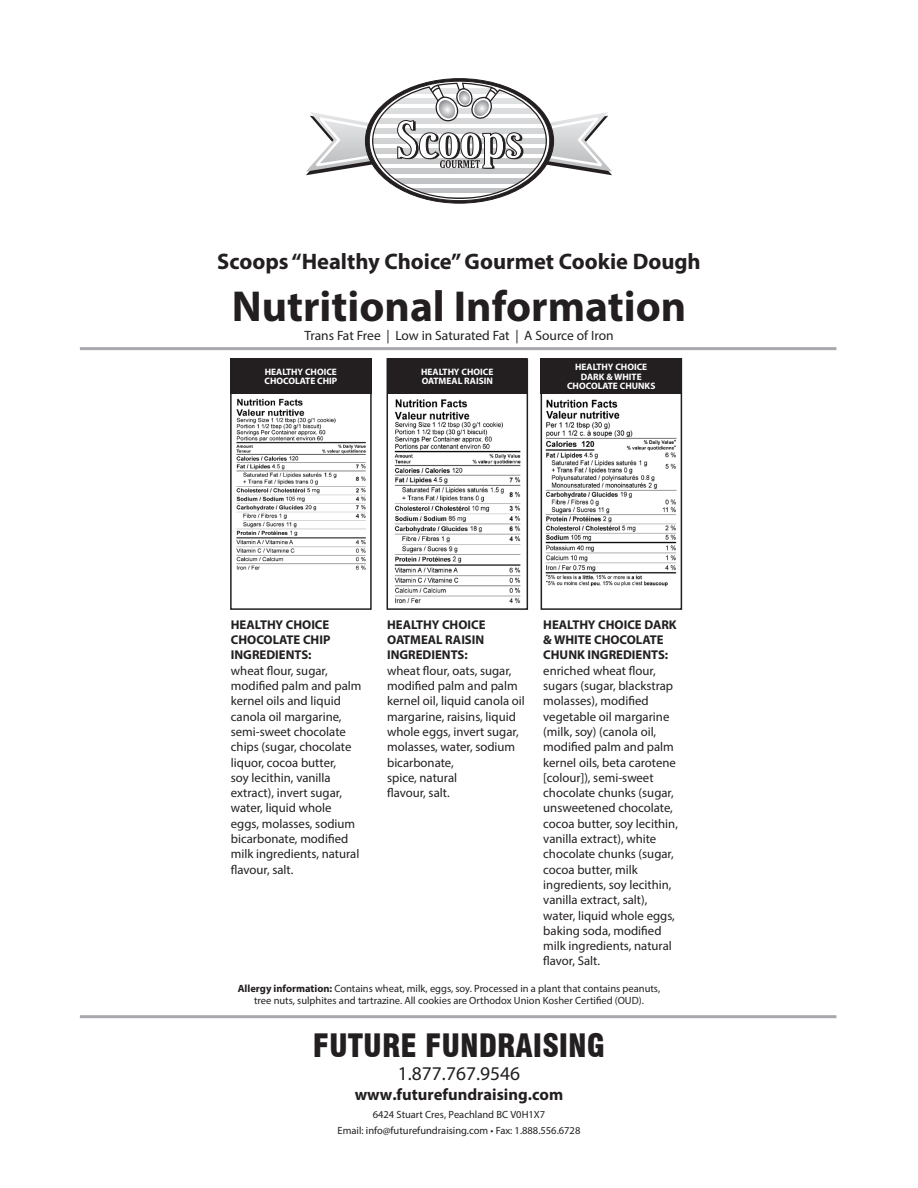
<style>
.page{position:relative;width:918px;height:1188px;background:#fff}
.page>*{position:absolute;margin:0;border:0;box-sizing:border-box;transform-origin:0 0}
.Subhead{font:700 43.5px "Myriad Pro";color:#231f20}
.Subhead-2{font:900 condensed 31.5px "Swiss 721 BT";color:#231f20}
.Subhead-3{font:700 22.5px "Myriad Pro";color:#231f20}
.Subhead-4{font:19.5px "Myriad Pro";color:#231f20}
.Subhead-5{font:700 16.5px "Myriad Pro";color:#231f20}
.t1{font:13.5px "Myriad Pro";letter-spacing:-.005em;color:#231f20}
.t2{font:12.75px/15.3px "Myriad Pro";color:#231f20}
.Subhead-6{font:10.5px/16.4px "Myriad Pro";color:#231f20;text-align:center}
.t3{font:700 9.3px/9.3px "Myriad Pro";color:#fff}
.s1{font-weight:700}
</style>
<div class="page">
<svg style="left:306px;top:82px;width:306px;height:118px"></svg>
<hr style="left:80px;top:1015px;width:756px;height:3px;background:#a8a9ad">
<hr style="left:80px;top:347px;width:756px;height:3px;background:#a8a9ad">
<div style="left:230px;top:358px;width:142px;height:36px;background:#231f20"></div>
<div style="left:387px;top:358px;width:140px;height:36px;background:#231f20"></div>
<div style="left:541px;top:358px;width:141px;height:36px;background:#231f20"></div>
<img style="left:236px;top:398px;width:130px;height:172px">
<div style="left:230px;top:358px;width:142px;height:252px;border:2px solid #231f20"></div>
<img style="left:394px;top:399px;width:127px;height:204px">
<div style="left:387px;top:358px;width:141px;height:252px;border:2px solid #231f20"></div>
<img style="left:545px;top:399px;width:132px;height:188px">
<div style="left:541px;top:358px;width:141px;height:252px;border:2px solid #231f20"></div>
<p class="Subhead-3" style="left:217px;top:246px;width:485px">Scoops “Healthy Choice” Gourmet Cookie Dough</p>
<p class="Subhead" style="left:232px;top:278px;width:456px">Nutritional Information</p>
<p class="t1" style="left:304px;top:327px;width:311px">Trans Fat Free | Low in Saturated Fat | A Source of Iron</p>
<p class="t3" style="left:264px;top:367px;width:74px">HEALTHY CHOICE<br>CHOCOLATE CHIP</p>
<p class="t3" style="left:421px;top:367px;width:74px">HEALTHY CHOICE<br>OATMEAL RAISIN</p>
<p class="t3" style="left:567px;top:362px;width:90px;text-align:center">HEALTHY CHOICE<br>DARK &amp; WHITE<br>CHOCOLATE CHUNKS</p>
<p class="t2" style="left:231px;top:617px;width:132px"><span class="s1">HEALTHY CHOICE<br>CHOCOLATE CHIP<br>INGREDIENTS:<br></span>wheat flour, sugar, modified palm and palm kernel oils and liquid canola oil margarine, semi-sweet chocolate chips (sugar, chocolate liquor, cocoa butter,<br>soy lecithin, vanilla extract), invert sugar, water, liquid whole eggs, molasses, sodium bicarbonate, modified milk ingredients, natural flavour, salt.</p>
<p class="t2" style="left:387px;top:617px;width:139px"><span class="s1">HEALTHY CHOICE<br>OATMEAL RAISIN<br>INGREDIENTS:<br></span>wheat flour, oats, sugar, modified palm and palm kernel oil, liquid canola oil margarine, raisins, liquid whole eggs, invert sugar, molasses, water, sodium bicarbonate,<br>spice, natural<br>flavour, salt.</p>
<p class="t2" style="left:543px;top:617px;width:136px"><span class="s1">HEALTHY CHOICE DARK &amp; WHITE CHOCOLATE<br>CHUNK INGREDIENTS: </span>enriched wheat flour, sugars (sugar, blackstrap molasses), modified vegetable oil margarine (milk, soy) (canola oil, modified palm and palm kernel oils, beta carotene [colour]), semi-sweet chocolate chunks (sugar, unsweetened chocolate, cocoa butter, soy lecithin, vanilla extract), white chocolate chunks (sugar, cocoa butter, milk ingredients, soy lecithin, vanilla extract, salt), water, liquid whole eggs, baking soda, modified milk ingredients, natural flavor, Salt.</p>
<p class="Subhead-6" style="left:238px;top:982px;width:424px;line-height:12.6px"><span class="s1">Allergy information:</span> Contains wheat, milk, eggs, soy. Processed in a plant that contains peanuts, tree nuts, sulphites and tartrazine. All cookies are Orthodox Union Kosher Certified (OUD).</p>
<p class="Subhead-2" style="left:313px;top:1026px;width:294px">FUTURE FUNDRAISING</p>
<p class="Subhead-4" style="left:398px;top:1061px;width:124px">1.877.767.9546</p>
<p class="Subhead-5" style="left:355px;top:1083px;width:210px">www.futurefundraising.com</p>
<p class="Subhead-6" style="left:338px;top:1106px;width:244px">6424 Stuart Cres, Peachland BC V0H1X7<br>Email: info@futurefundraising.com • Fax: 1.888.556.6728</p>
</div>
